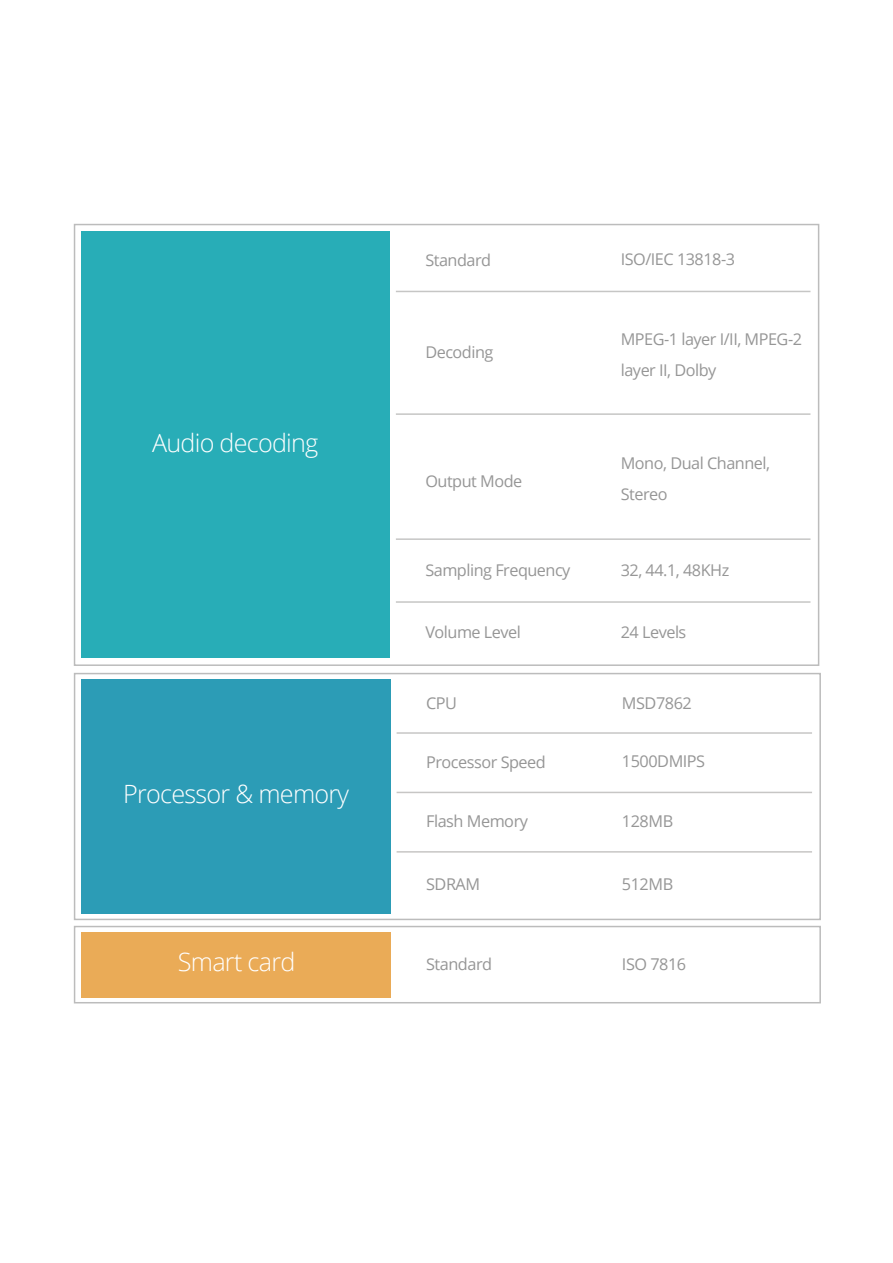
<style>
.page{position:relative;width:893px;height:1263px;background:#fff}
.page>*{position:absolute;margin:0;border:0;box-sizing:border-box;transform-origin:0 0}
.t1{font:300 25.2px "Open Sans";letter-spacing:-.03em;color:#fff}
.t2{font:300 25.05px "Open Sans";letter-spacing:-.03em;color:#fff}
.t3{font:16.2px/30.5px "Open Sans";letter-spacing:-.03em;color:#969696}
</style>
<div class="page">
<div style="left:81px;top:231px;width:308px;height:427px;background:#28adb7"></div>
<div style="left:74px;top:224px;width:745px;height:442px;border:2px solid #bcbcbc"></div>
<hr style="left:396px;top:291px;width:414px;height:1px;background:#c6c6c5">
<hr style="left:396px;top:413px;width:414px;height:2px;background:#c6c6c5">
<hr style="left:396px;top:538px;width:414px;height:2px;background:#c6c6c5">
<hr style="left:396px;top:601px;width:414px;height:2px;background:#c6c6c5">
<hr style="left:397px;top:732px;width:415px;height:2px;background:#c7c6c5">
<hr style="left:397px;top:792px;width:415px;height:1px;background:#c7c6c5">
<hr style="left:397px;top:851px;width:415px;height:2px;background:#c7c6c5">
<div style="left:82px;top:679px;width:309px;height:235px;background:#2c9cb6"></div>
<div style="left:74px;top:673px;width:747px;height:247px;border:2px solid #bcbcbc"></div>
<div style="left:82px;top:932px;width:309px;height:66px;background:#eaab57"></div>
<div style="left:74px;top:926px;width:747px;height:77px;border:2px solid #bcbcbc"></div>
<h2 class="t2" style="left:152px;top:425px;width:168px">Audio decoding</h2>
<h1 class="t1" style="left:123px;top:776px;width:228px">Processor &amp; memory</h1>
<p class="t3" style="left:425px;top:245px;width:67px">Standard</p>
<p class="t3" style="left:621px;top:244px;width:116px">ISO/IEC 13818-3</p>
<p class="t3" style="left:425px;top:336px;width:70px">Decoding</p>
<p class="t3" style="left:621px;top:324px;width:183px">MPEG-1 layer I/II, MPEG-2 layer II, Dolby</p>
<p class="t3" style="left:425px;top:466px;width:98px">Output Mode</p>
<p class="t3" style="left:621px;top:448px;width:151px">Mono, Dual Channel,<br>Stereo</p>
<p class="t3" style="left:425px;top:554px;width:147px">Sampling Frequency</p>
<p class="t3" style="left:621px;top:554px;width:110px">32, 44.1, 48KHz</p>
<p class="t3" style="left:425px;top:617px;width:97px">Volume Level</p>
<p class="t3" style="left:621px;top:617px;width:67px">24 Levels</p>
<p class="t3" style="left:426px;top:687px;width:32px">CPU</p>
<p class="t3" style="left:622px;top:687px;width:71px">MSD7862</p>
<p class="t3" style="left:426px;top:746px;width:121px">Processor Speed</p>
<p class="t3" style="left:622px;top:745px;width:85px">1500DMIPS</p>
<p class="t3" style="left:426px;top:805px;width:103px">Flash Memory</p>
<p class="t3" style="left:622px;top:805px;width:53px">128MB</p>
<p class="t3" style="left:426px;top:868px;width:55px">SDRAM</p>
<p class="t3" style="left:622px;top:868px;width:53px">512MB</p>
<h1 class="t1" style="left:178px;top:945px;width:119px">Smart card</h1>
<p class="t3" style="left:426px;top:948px;width:67px">Standard</p>
<p class="t3" style="left:622px;top:948px;width:66px">ISO 7816</p>
</div>
